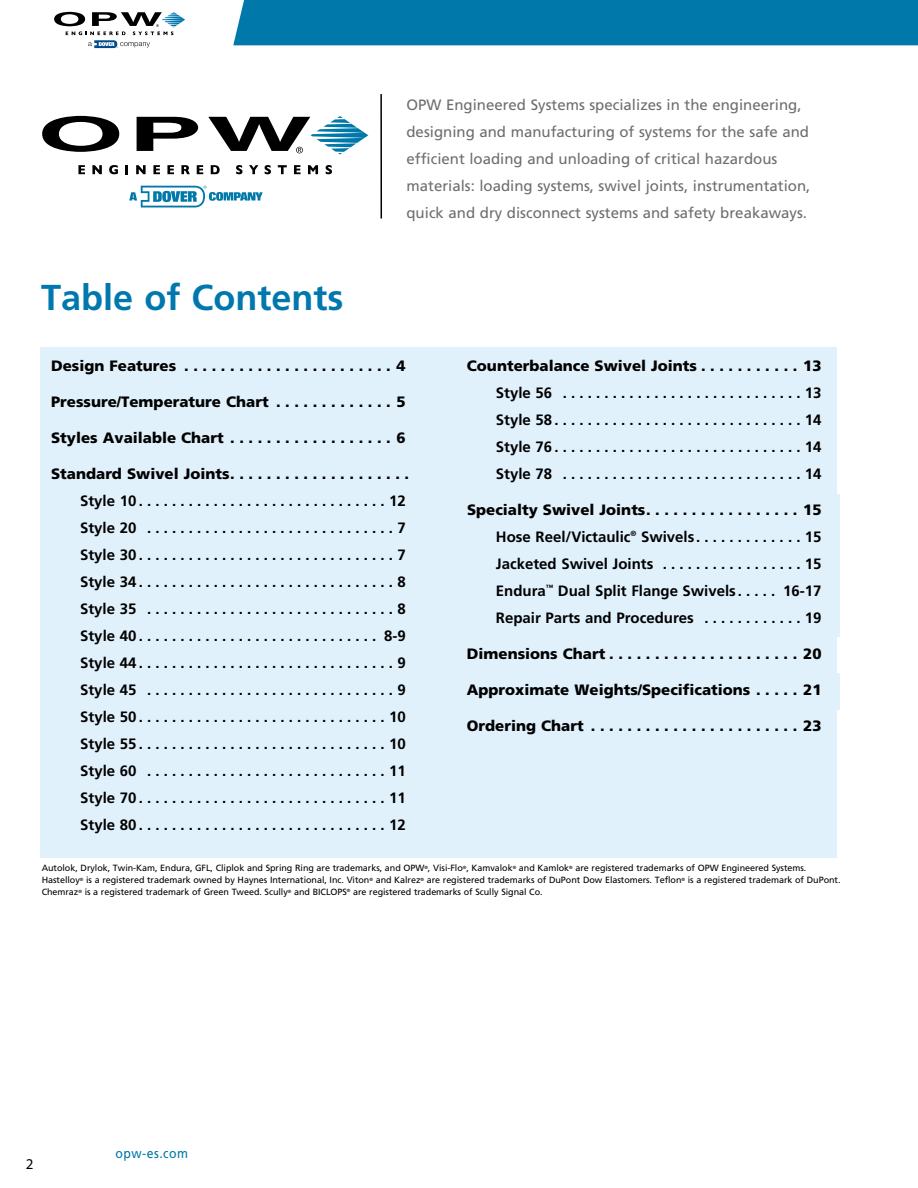
<style>
.page{position:relative;width:918px;height:1188px;background:#fff}
.page>*{position:absolute;margin:0;border:0;box-sizing:border-box;transform-origin:0 0}
.t1{font:700 36px "Frutiger LT Std";color:#0078ae}
.t2{font:700 15px/27px "Frutiger LT Std";color:#000;text-align:justify}
.t3{font:900 15px "Frutiger LT Std";color:#000}
.t4{font:15px/27px "Frutiger LT Std";color:#6d6e71}
.t5{font:15px "Myriad Pro";color:#000}
.t6{font:13.5px "Frutiger LT Std";letter-spacing:.04em;color:#0078a9;scale:.91 1}
.t7{font:9px/12px "Frutiger LT Std";letter-spacing:-.005em;color:#000}
.s1{font-weight:900}
</style>
<div class="page">
<svg style="left:54px;top:12px;width:131px;height:36px"></svg>
<div style="left:233px;top:0;width:685px;height:45px;background:#0078a9"></div>
<div style="left:40px;top:347px;width:797px;height:511px;background:#e1f1fb"></div>
<div style="left:450px;top:673px;width:390px;height:37px;background:#e1f1fb"></div>
<div style="left:450px;top:494px;width:390px;height:143px;background:#e1f1fb"></div>
<hr style="left:380px;top:94px;width:2px;height:125px;background:#000">
<svg style="left:42px;top:116px;width:77px;height:36px"></svg>
<svg style="left:137px;top:117px;width:61px;height:34px"></svg>
<svg style="left:208px;top:116px;width:160px;height:39px"></svg>
<svg style="left:129px;top:186px;width:134px;height:21px"></svg>
<svg style="left:78px;top:165px;width:7px;height:9px"></svg>
<svg style="left:92px;top:165px;width:10px;height:9px"></svg>
<svg style="left:109px;top:165px;width:9px;height:9px"></svg>
<svg style="left:126px;top:165px;width:2px;height:9px"></svg>
<svg style="left:136px;top:165px;width:10px;height:9px"></svg>
<svg style="left:153px;top:165px;width:7px;height:9px"></svg>
<svg style="left:167px;top:165px;width:7px;height:9px"></svg>
<svg style="left:181px;top:165px;width:9px;height:9px"></svg>
<svg style="left:197px;top:165px;width:6px;height:9px"></svg>
<svg style="left:211px;top:165px;width:9px;height:9px"></svg>
<svg style="left:236px;top:165px;width:6px;height:9px"></svg>
<svg style="left:249px;top:165px;width:9px;height:9px"></svg>
<svg style="left:265px;top:165px;width:6px;height:9px"></svg>
<svg style="left:278px;top:165px;width:9px;height:9px"></svg>
<svg style="left:294px;top:165px;width:7px;height:9px"></svg>
<svg style="left:308px;top:165px;width:10px;height:9px"></svg>
<svg style="left:326px;top:165px;width:6px;height:9px"></svg>
<h1 class="t1" style="left:41px;top:276px;width:304px">Table of Contents</h1>
<p class="t4" style="left:406px;top:91px;width:405px">OPW Engineered Systems specializes in the engineering, designing and manufacturing of systems for the safe and efficient loading and unloading of critical hazardous materials: loading systems, swivel joints, instrumentation, quick and dry disconnect systems and safety breakaways.</p>
<p class="t3" style="left:51px;top:357px;width:356px">Design Features . . . . . . . . . . . . . . . . . . . . . . . 4</p>
<p class="t3" style="left:51px;top:393px;width:356px">Pressure/Temperature Chart . . . . . . . . . . . . . 5</p>
<p class="t3" style="left:51px;top:429px;width:356px">Styles Available Chart . . . . . . . . . . . . . . . . . . 6</p>
<p class="t3" style="left:51px;top:464px;width:350px">Standard Swivel Joints . . . . . . . . . . . . . . . . . . .</p>
<p class="t2" style="left:80px;top:487px;width:327px">Style 10 . . . . . . . . . . . . . . . . . . . . . . . . . . . . . . 12<br>Style 20 . . . . . . . . . . . . . . . . . . . . . . . . . . . . . . 7<br>Style 30 . . . . . . . . . . . . . . . . . . . . . . . . . . . . . . . 7<br>Style 34 . . . . . . . . . . . . . . . . . . . . . . . . . . . . . . . 8<br>Style 35 . . . . . . . . . . . . . . . . . . . . . . . . . . . . . . 8<br>Style 40 . . . . . . . . . . . . . . . . . . . . . . . . . . . . . 8-9<br>Style 44 . . . . . . . . . . . . . . . . . . . . . . . . . . . . . . . 9<br>Style 45 . . . . . . . . . . . . . . . . . . . . . . . . . . . . . . 9<br>Style 50 . . . . . . . . . . . . . . . . . . . . . . . . . . . . . . 10<br>Style 55 . . . . . . . . . . . . . . . . . . . . . . . . . . . . . . 10<br>Style 60 . . . . . . . . . . . . . . . . . . . . . . . . . . . . . 11<br>Style 70 . . . . . . . . . . . . . . . . . . . . . . . . . . . . . . 11<br>Style 80 . . . . . . . . . . . . . . . . . . . . . . . . . . . . . . 12</p>
<p class="t3" style="left:467px;top:357px;width:356px">Counterbalance Swivel Joints . . . . . . . . . . . 13</p>
<p class="t2" style="left:496px;top:379px;width:327px">Style 56 . . . . . . . . . . . . . . . . . . . . . . . . . . . . . 13<br>Style 58 . . . . . . . . . . . . . . . . . . . . . . . . . . . . . . 14<br>Style 76 . . . . . . . . . . . . . . . . . . . . . . . . . . . . . . 14<br>Style 78 . . . . . . . . . . . . . . . . . . . . . . . . . . . . . 14</p>
<p class="t2" style="left:496px;top:496px;width:327px;text-indent:-29px"><span class="s1">Specialty Swivel Joints . . . . . . . . . . . . . . . . . 15<br></span>Hose Reel/Victaulic<sup>®</sup> Swivels . . . . . . . . . . . . . 15<br>Jacketed Swivel Joints . . . . . . . . . . . . . . . . . 15<br>Endura<sup>™</sup> Dual Split Flange Swivels . . . . . 16-17<br>Repair Parts and Procedures . . . . . . . . . . . . 19</p>
<p class="t3" style="left:467px;top:645px;width:356px">Dimensions Chart . . . . . . . . . . . . . . . . . . . . . 20</p>
<p class="t3" style="left:467px;top:680px;width:356px">Approximate Weights/Specifications . . . . . 21</p>
<p class="t3" style="left:467px;top:716px;width:356px">Ordering Chart . . . . . . . . . . . . . . . . . . . . . . . 23</p>
<p class="t7" style="left:42px;top:862px;width:800px">Autolok, Drylok, Twin-Kam, Endura, GFL, Cliplok and Spring Ring are trademarks, and OPW<sup>®</sup>, Visi-Flo<sup>®</sup>, Kamvalok<sup>®</sup> and Kamlok<sup>®</sup> are registered trademarks of OPW Engineered Systems.<br>Hastelloy<sup>®</sup> is a registered trademark owned by Haynes International, Inc. Viton<sup>®</sup> and Kalrez<sup>®</sup> are registered trademarks of DuPont Dow Elastomers. Teflon<sup>®</sup> is a registered trademark of DuPont.<br>Chemraz<sup>®</sup> is a registered trademark of Green Tweed. Scully<sup>®</sup> and BICLOPS<sup>®</sup> are registered trademarks of Scully Signal Co.</p>
<p class="t5" style="left:26px;top:1156px;width:9px">2</p>
<p class="t6" style="left:116px;top:1146px;width:81px">opw-es.com</p>
</div>
